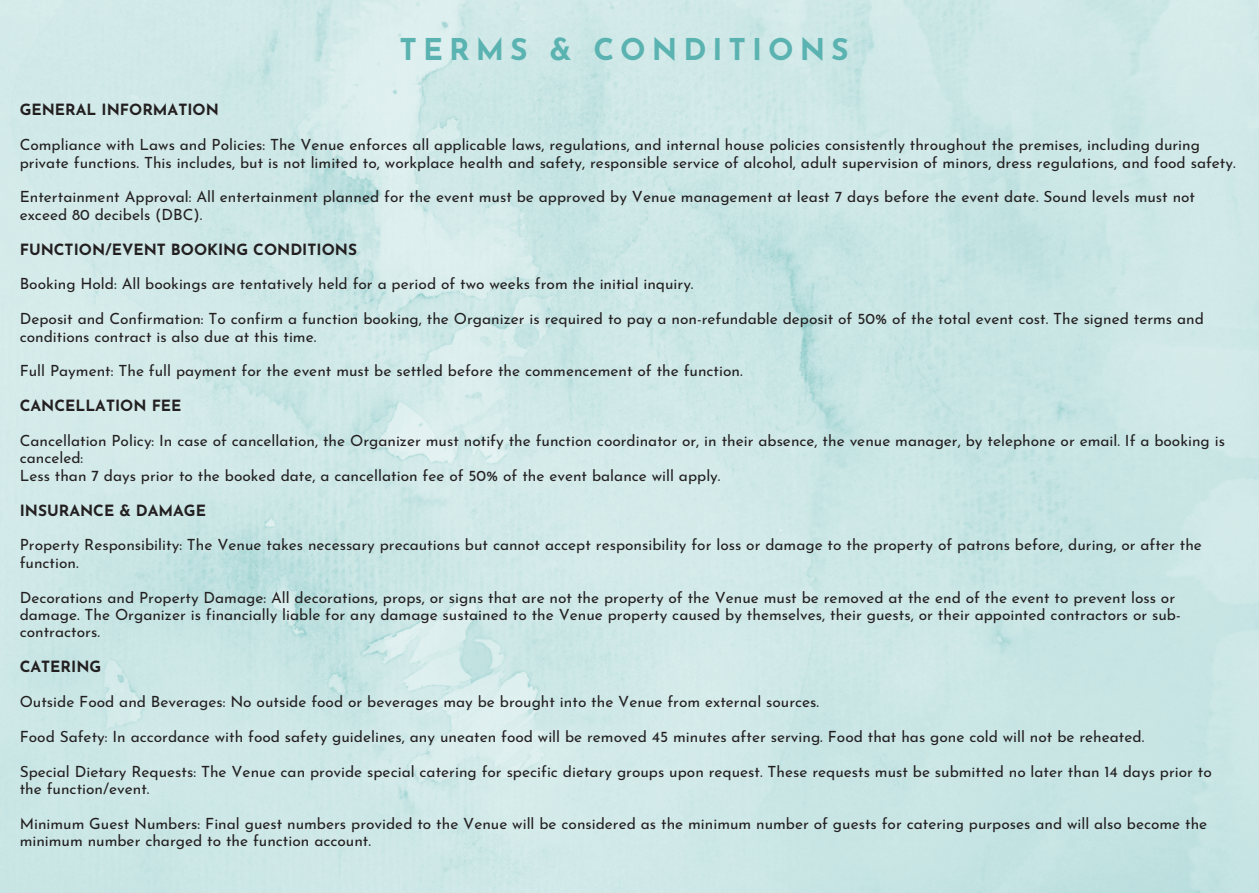
<style>
.page{position:relative;width:1259px;height:893px;background:#fff}
.page>*{position:absolute;margin:0;border:0;box-sizing:border-box;transform-origin:0 0}
.t1{font:700 30px "Josefin Sans";letter-spacing:.2em;color:#5ab3b0}
.t2{font:15.45px/17.4px "Josefin Sans";color:#231f20}
.t3{font:700 15.45px "Josefin Sans";color:#231f20}
</style>
<div class="page">
<img style="left:0;top:0;width:1258px;height:892px">
<p class="t1" style="left:399px;top:38px;width:451px">TERMS &amp; CONDITIONS</p>
<p class="t3" style="left:20px;top:104px;width:201px">GENERAL INFORMATION</p>
<p class="t2" style="left:20px;top:137px;width:1217px">Compliance with Laws and Policies: The Venue enforces all applicable laws, regulations, and internal house policies consistently throughout the premises, including during private functions. This includes, but is not limited to, workplace health and safety, responsible service of alcohol, adult supervision of minors, dress regulations, and food safety.</p>
<p class="t2" style="left:20px;top:190px;width:1177px">Entertainment Approval: All entertainment planned for the event must be approved by Venue management at least 7 days before the event date. Sound levels must not exceed 80 decibels (DBC).</p>
<p class="t3" style="left:20px;top:243px;width:339px">FUNCTION/EVENT BOOKING CONDITIONS</p>
<p class="t2" style="left:20px;top:276px;width:675px">Booking Hold: All bookings are tentatively held for a period of two weeks from the initial inquiry.</p>
<p class="t2" style="left:20px;top:311px;width:1185px">Deposit and Confirmation: To confirm a function booking, the Organizer is required to pay a non-refundable deposit of 50% of the total event cost. The signed terms and conditions contract is also due at this time.</p>
<p class="t2" style="left:20px;top:363px;width:724px">Full Payment: The full payment for the event must be settled before the commencement of the function.</p>
<p class="t3" style="left:20px;top:399px;width:163px">CANCELLATION FEE</p>
<p class="t2" style="left:20px;top:433px;width:1206px">Cancellation Policy: In case of cancellation, the Organizer must notify the function coordinator or, in their absence, the venue manager, by telephone or email. If a booking is canceled:</p>
<p class="t2" style="left:20px;top:468px;width:702px">Less than 7 days prior to the booked date, a cancellation fee of 50% of the event balance will apply.</p>
<p class="t3" style="left:20px;top:503px;width:188px">INSURANCE &amp; DAMAGE</p>
<p class="t2" style="left:20px;top:537px;width:1183px">Property Responsibility: The Venue takes necessary precautions but cannot accept responsibility for loss or damage to the property of patrons before, during, or after the function.</p>
<p class="t2" style="left:20px;top:589px;width:1162px">Decorations and Property Damage: All decorations, props, or signs that are not the property of the Venue must be removed at the end of the event to prevent loss or damage. The Organizer is financially liable for any damage sustained to the Venue property caused by themselves, their guests, or their appointed contractors or sub&shy;contractors.</p>
<p class="t3" style="left:20px;top:660px;width:83px">CATERING</p>
<p class="t2" style="left:20px;top:694px;width:801px">Outside Food and Beverages: No outside food or beverages may be brought into the Venue from external sources.</p>
<p class="t2" style="left:20px;top:728px;width:1126px">Food Safety: In accordance with food safety guidelines, any uneaten food will be removed 45 minutes after serving. Food that has gone cold will not be reheated.</p>
<p class="t2" style="left:20px;top:763px;width:1193px">Special Dietary Requests: The Venue can provide special catering for specific dietary groups upon request. These requests must be submitted no later than 14 days prior to the function/event.</p>
<p class="t2" style="left:20px;top:815px;width:1189px">Minimum Guest Numbers: Final guest numbers provided to the Venue will be considered as the minimum number of guests for catering purposes and will also become the minimum number charged to the function account.</p>
</div>
